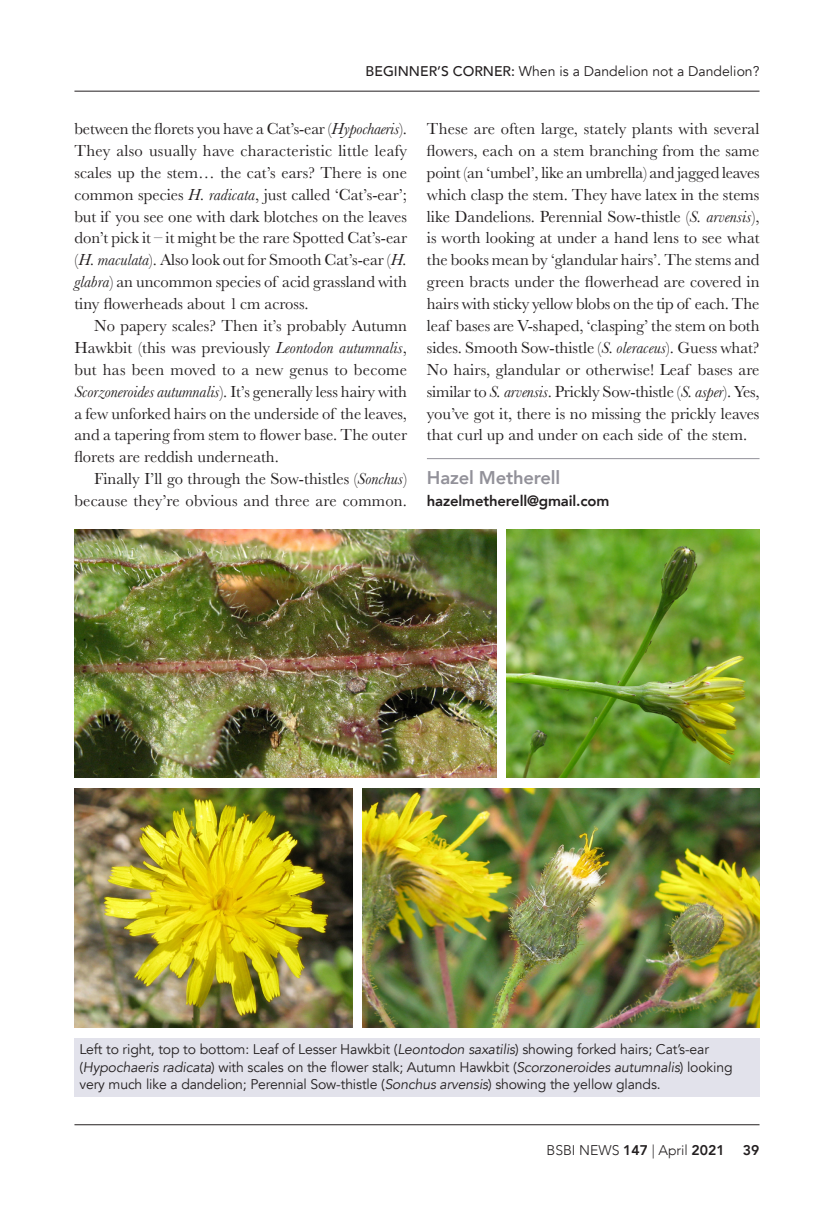
<style>
.page{position:relative;width:834px;height:1216px;background:#fff}
.page>*{position:absolute;margin:0;border:0;box-sizing:border-box;transform-origin:0 0}
.End_author___rule_ab{font:800 18.38px "Avenir";letter-spacing:-.01em;color:#929199}
.Justified_indent{font:16.62px/21.9px "Baskerville";color:#231f20;text-align:justify}
.email_address__artic{font:800 14.88px "Avenir";letter-spacing:-.01em;color:#231f20}
.Photo_Figure_caption{font:14px/17.5px "Avenir";letter-spacing:-.01em;color:#231f20}
.Running_title_right{font:14px "Avenir";color:#231f20}
.t1{font:300 14px "Avenir";color:#231f20}
.t2{font:800 14px "Avenir";color:#231f20}
.s1{font-weight:500}
.s2{font-style:italic}
.s3{font-weight:800}
</style>
<div class="page">
<hr style="left:74px;top:1124px;width:685px;height:1px;background:#231f20">
<hr style="left:74px;top:91px;width:685px;height:1px;background:#231f20">
<hr style="left:427px;top:458px;width:332px;height:1px;background:#929199">
<img style="left:74px;top:529px;width:422px;height:248px">
<img style="left:506px;top:529px;width:253px;height:248px">
<img style="left:74px;top:788px;width:278px;height:238px">
<div style="left:74px;top:1037px;width:685px;height:59px;background:#e2e2eb"></div>
<img style="left:362px;top:788px;width:397px;height:238px">
<p class="Running_title_right" style="left:365px;top:63px;width:395px"><span class="s1">BEGINNER’S CORNER:</span> When is a Dandelion not a Dandelion?</p>
<p class="Justified_indent" style="left:74px;top:118px;width:334px">between the florets you have a Cat’s-ear (<span class="s2">Hypochaeris</span>).<br>They also usually have characteristic little leafy scales up the stem… the cat’s ears? There is one common species <span class="s2">H. radicata</span>, just called ‘Cat’s-ear’; but if you see one with dark blotches on the leaves don’t pick it – it might be the rare Spotted Cat’s-ear (<span class="s2">H. maculata</span>). Also look out for Smooth Cat’s-ear (<span class="s2">H. glabra</span>) an uncommon species of acid grassland with tiny flowerheads about 1cm across.</p>
<p class="Justified_indent" style="left:74px;top:315px;width:334px;text-indent:20px">No papery scales? Then it’s probably Autumn Hawkbit (this was previously <span class="s2">Leontodon autumnalis</span>, but has been moved to a new genus to become <span class="s2">Scorzoneroides autumnalis</span>). It’s generally less hairy with a few unforked hairs on the underside of the leaves, and a tapering from stem to flower base. The outer florets are reddish underneath.</p>
<p class="Justified_indent" style="left:74px;top:468px;width:334px;text-align:right">Finally I’ll go through the Sow-thistles (<span class="s2">Sonchus</span>) because they’re obvious and three are common.</p>
<p class="Justified_indent" style="left:427px;top:118px;width:334px">These are often large, stately plants with several flowers, each on a stem branching from the same point (an ‘umbel’, like an umbrella) and jagged leaves which clasp the stem. They have latex in the stems like Dandelions. Perennial Sow-thistle (<span class="s2">S. arvensis</span>), is worth looking at under a hand lens to see what the books mean by ‘glandular hairs’. The stems and green bracts under the flowerhead are covered in hairs with sticky yellow blobs on the tip of each. The leaf bases are V-shaped, ‘clasping’ the stem on both sides. Smooth Sow-thistle (<span class="s2">S. oleraceus</span>). Guess what?<br>No hairs, glandular or otherwise! Leaf bases are similar to <span class="s2">S. arvensis</span>. Prickly Sow-thistle (<span class="s2">S. asper</span>). Yes, you’ve got it, there is no missing the prickly leaves that curl up and under on each side of the stem.</p>
<p class="End_author___rule_ab" style="left:427px;top:463px;width:135px">Hazel Metherell</p>
<p class="email_address__artic" style="left:427px;top:489px;width:184px">hazelmetherell@gmail.com</p>
<p class="Photo_Figure_caption" style="left:79px;top:1040px;width:654px">Left to right, top to bottom: Leaf of Lesser Hawkbit (<span class="s2">Leontodon saxatilis</span>) showing forked hairs; Cat’s-ear (<span class="s2">Hypochaeris radicata</span>) with scales on the flower stalk; Autumn Hawkbit (<span class="s2">Scorzoneroides autumnalis</span>) looking very much like a dandelion; Perennial Sow-thistle (<span class="s2">Sonchus arvensis</span>) showing the yellow glands.</p>
<p class="t1" style="left:546px;top:1141px;width:180px">BSBI NEWS <span class="s3">147</span> | April <span class="s3">2021</span></p>
<p class="t2" style="left:742px;top:1138px;width:18px">39</p>
</div>
